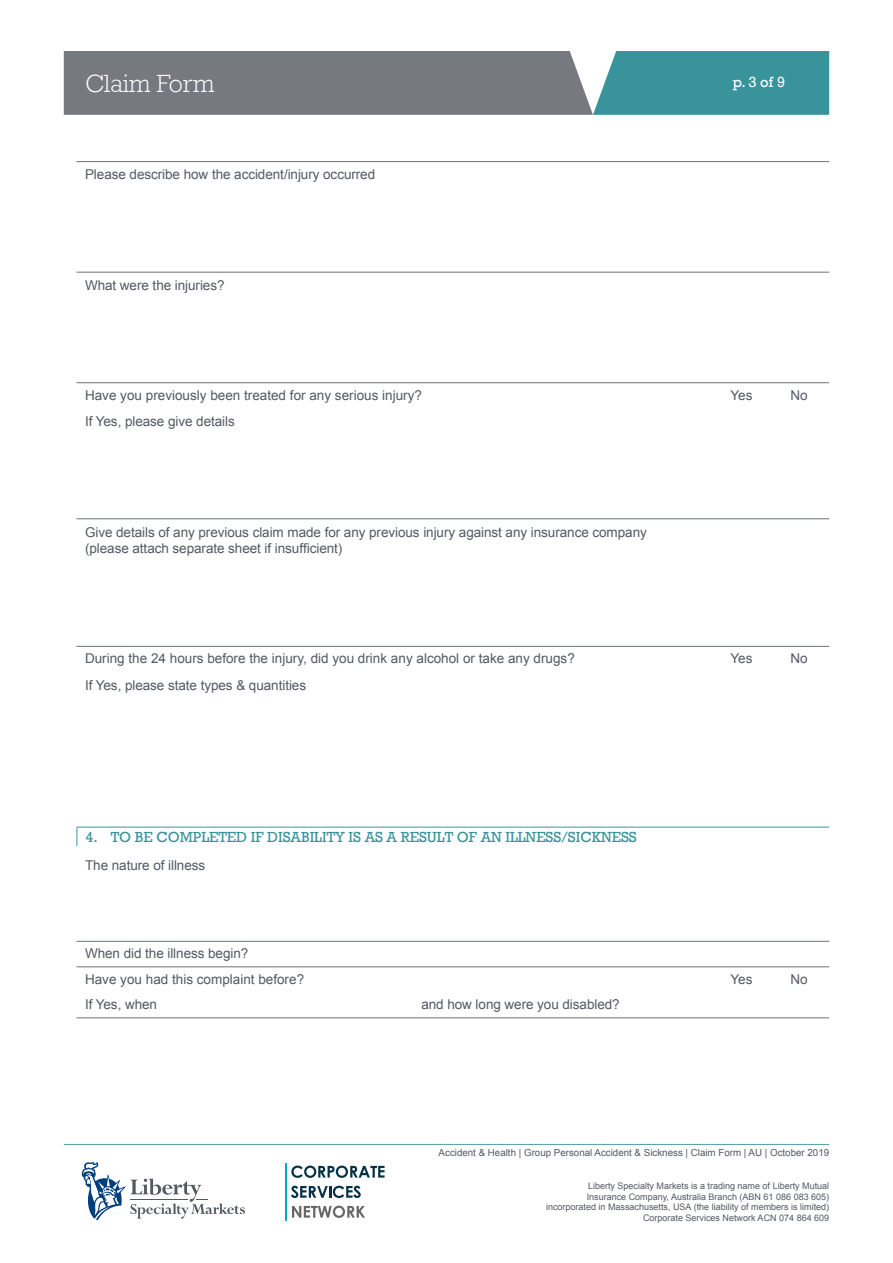
<style>
.page{position:relative;width:893px;height:1263px;background:#fff}
.page>*{position:absolute;margin:0;border:0;box-sizing:border-box;transform-origin:0 0}
.t1{font:300 25.5px "Rockwell Std";letter-spacing:-.005em;color:#fff}
.t2{font:15px "Rockwell";letter-spacing:-.005em;color:#38939b}
.t3{font:15px "Rockwell";color:#fff}
.t4{font:13.5px/16.5px "Arial";letter-spacing:-.005em;color:#545861}
.t5{font:9.75px "Arial";color:#545861}
.t6{font:9px/10.5px "Arial";color:#545861;text-align:right}
</style>
<div class="page">
<svg style="left:64px;top:51px;width:765px;height:64px;background:#68858c"></svg>
<hr style="left:64px;top:1144px;width:765px;height:1px;background:#5fa4ac">
<svg style="left:82px;top:1162px;width:163px;height:58px"></svg>
<svg style="left:291px;top:1165px;width:94px;height:13px"></svg>
<svg style="left:291px;top:1186px;width:70px;height:12px"></svg>
<svg style="left:292px;top:1205px;width:73px;height:13px"></svg>
<hr style="left:285px;top:1163px;width:2px;height:57px;background:#00aebb">
<hr style="left:77px;top:272px;width:752px;height:1px;background:#6e717a">
<hr style="left:77px;top:382px;width:752px;height:1px;background:#6e717a">
<hr style="left:77px;top:518px;width:752px;height:1px;background:#6e717a">
<hr style="left:77px;top:646px;width:752px;height:1px;background:#6e717a">
<hr style="left:77px;top:827px;width:752px;height:1px;background:#38939b">
<svg style="left:77px;top:827px;width:1px;height:19px"></svg>
<hr style="left:77px;top:941px;width:752px;height:1px;background:#6e717a">
<hr style="left:77px;top:966px;width:752px;height:1px;background:#6e717a">
<hr style="left:77px;top:1017px;width:752px;height:1px;background:#6e717a">
<hr style="left:77px;top:161px;width:752px;height:1px;background:#6e717a">
<h1 class="t1" style="left:85px;top:69px;width:131px">Claim Form</h1>
<p class="t3" style="left:733px;top:73px;width:54px">p. 3 of 9</p>
<p class="t4" style="left:85px;top:166px;width:292px">Please describe how the accident/injury occurred</p>
<p class="t4" style="left:85px;top:277px;width:141px">What were the injuries?</p>
<p class="t4" style="left:85px;top:387px;width:338px">Have you previously been treated for any serious injury?</p>
<p class="t4" style="left:730px;top:387px;width:24px">Yes</p>
<p class="t4" style="left:790px;top:387px;width:19px">No</p>
<p class="t4" style="left:85px;top:413px;width:151px">If Yes, please give details</p>
<p class="t4" style="left:85px;top:524px;width:563px">Give details of any previous claim made for any previous injury against any insurance company (please attach separate sheet if insufficient)</p>
<p class="t4" style="left:85px;top:651px;width:491px">During the 24 hours before the injury, did you drink any alcohol or take any drugs?</p>
<p class="t4" style="left:730px;top:651px;width:24px">Yes</p>
<p class="t4" style="left:790px;top:651px;width:19px">No</p>
<p class="t4" style="left:85px;top:677px;width:223px">If Yes, please state types &amp; quantities</p>
<p class="t2" style="left:85px;top:828px;width:553px">4. TO BE COMPLETED IF DISABILITY IS AS A RESULT OF AN ILLNESS/SICKNESS</p>
<p class="t4" style="left:85px;top:857px;width:122px">The nature of illness</p>
<p class="t4" style="left:85px;top:941px;width:221px;line-height:25.5px">When did the illness begin?<br>Have you had this complaint before?</p>
<p class="t4" style="left:85px;top:996px;width:74px">If Yes, when</p>
<p class="t4" style="left:421px;top:996px;width:200px">and how long were you disabled?</p>
<p class="t4" style="left:730px;top:971px;width:24px">Yes</p>
<p class="t4" style="left:790px;top:971px;width:19px">No</p>
<p class="t5" style="left:439px;top:1146px;width:392px">Accident &amp; Health | Group Personal Accident &amp; Sickness | Claim Form | AU | October 2019</p>
<p class="t6" style="left:546px;top:1181px;width:285px">Liberty Specialty Markets is a trading name of Liberty Mutual<br>Insurance Company, Australia Branch (ABN 61 086 083 605) incorporated in Massachusetts, USA (the liability of members is limited)<br>Corporate Services Network ACN 074 864 609</p>
</div>
